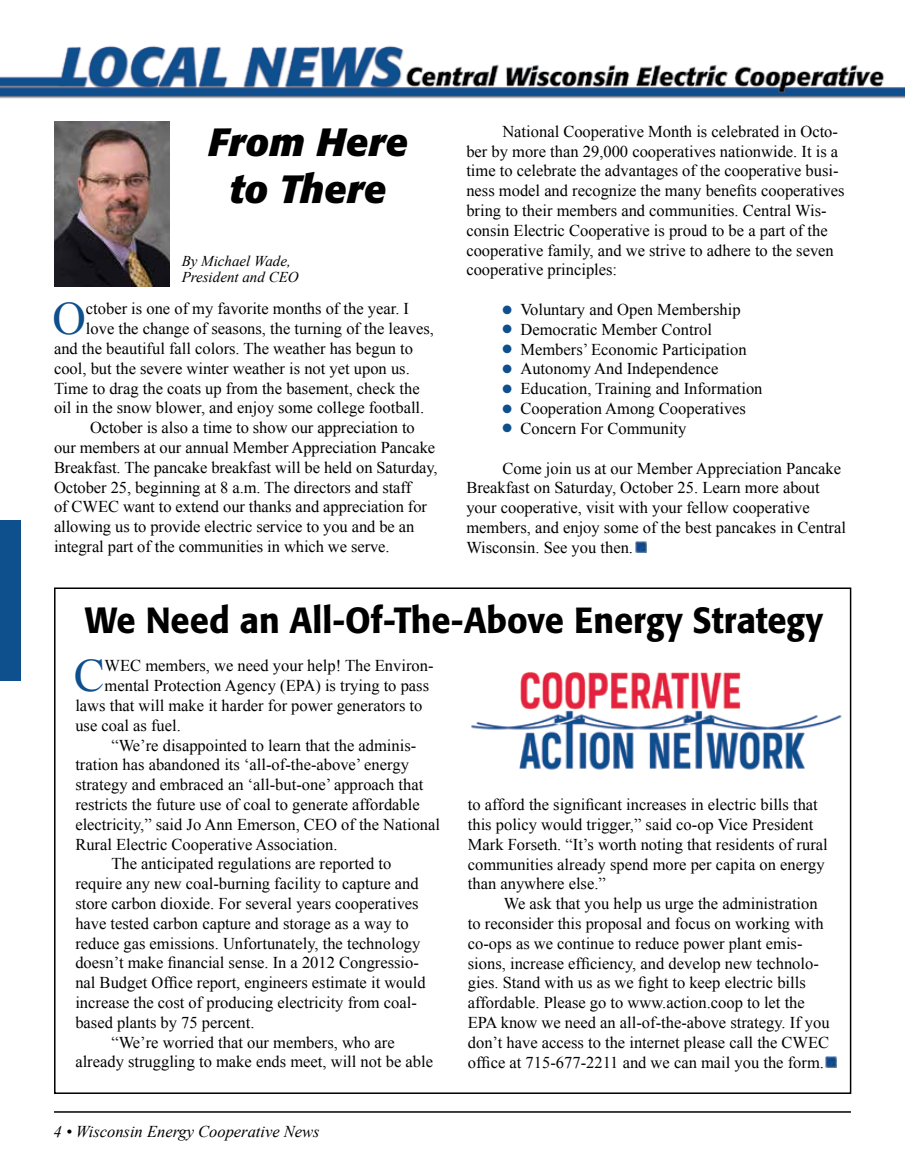
<style>
.page{position:relative;width:905px;height:1175px;background:#fff}
.page>*{position:absolute;margin:0;border:0;box-sizing:border-box;transform-origin:0 0}
.t1{font:46.35px "Times New Roman";color:#0e4f8e}
.t2{font:italic 700 39px/46.8px "Formata";color:#000;text-align:center}
.t3{font:500 36px "Formata";color:#000;scale:.95 1}
.t4{font:16.5px/19.8px "Times New Roman";color:#000}
.t5{font:italic 16.5px "Times New Roman";color:#000}
.t6{font:italic 15px/16.5px "Times New Roman";color:#000}
.s1{color:#0e4f8e}
</style>
<div class="page">
<img style="left:0;top:46px;width:904px;height:76px">
<hr style="left:54px;top:1111px;width:796px;height:1px;background:#000">
<div style="left:0;top:520px;width:20px;height:160px;background:#0e4f8e"></div>
<img style="left:54px;top:122px;width:116px;height:165px">
<img style="left:471px;top:672px;width:371px;height:98px">
<svg style="left:636px;top:541px;width:10px;height:11px"></svg>
<svg style="left:826px;top:1057px;width:10px;height:10px"></svg>
<p class="t2" style="left:208px;top:119px;width:201px">From Here to There</p>
<p class="t6" style="left:182px;top:252px;width:118px">By Michael Wade,<br>President and CEO</p>
<p class="t1" style="left:52px;top:287px;width:35px">O</p>
<p class="t4" style="left:86px;top:299px;width:325px">ctober is one of my favorite months of the year. I</p>
<p class="t4" style="left:86px;top:318px;width:349px">love the change of seasons, the turning of the leaves,</p>
<p class="t4" style="left:54px;top:338px;width:360px">and the beautiful fall colors. The weather has begun to</p>
<p class="t4" style="left:54px;top:358px;width:357px">cool, but the severe winter weather is not yet upon us.</p>
<p class="t4" style="left:54px;top:378px;width:367px">Time to drag the coats up from the basement, check the</p>
<p class="t4" style="left:54px;top:398px;width:372px">oil in the snow blower, and enjoy some college football.</p>
<p class="t4" style="left:90px;top:417px;width:326px">October is also a time to show our appreciation to</p>
<p class="t4" style="left:54px;top:437px;width:383px">our members at our annual Member Appreciation Pancake</p>
<p class="t4" style="left:54px;top:457px;width:385px">Breakfast. The pancake breakfast will be held on Saturday,</p>
<p class="t4" style="left:54px;top:477px;width:358px">October 25, beginning at 8 a.m. The directors and staff</p>
<p class="t4" style="left:54px;top:497px;width:374px">of CWEC want to extend our thanks and appreciation for</p>
<p class="t4" style="left:54px;top:516px;width:362px">allowing us to provide electric service to you and be an</p>
<p class="t4" style="left:54px;top:536px;width:337px">integral part of the communities in which we serve.</p>
<p class="t4" style="left:466px;top:121px;width:380px;text-indent:36px">National Cooperative Month is celebrated in Octo&shy;ber by more than 29,000 cooperatives nationwide. It is a time to celebrate the advantages of the cooperative busi&shy;ness model and recognize the many benefits cooperatives bring to their members and communities. Central Wis&shy;consin Electric Cooperative is proud to be a part of the cooperative family, and we strive to adhere to the seven cooperative principles:</p>
<p class="t4" style="left:502px;top:299px;width:240px"><span class="s1">●</span> Voluntary and Open Membership</p>
<p class="t4" style="left:502px;top:319px;width:211px"><span class="s1">●</span> Democratic Member Control</p>
<p class="t4" style="left:502px;top:339px;width:246px"><span class="s1">●</span> Members’ Economic Participation</p>
<p class="t4" style="left:502px;top:359px;width:217px"><span class="s1">●</span> Autonomy And Independence</p>
<p class="t4" style="left:502px;top:378px;width:261px"><span class="s1">●</span> Education, Training and Information</p>
<p class="t4" style="left:502px;top:398px;width:245px"><span class="s1">●</span> Cooperation Among Cooperatives</p>
<p class="t4" style="left:502px;top:418px;width:185px"><span class="s1">●</span> Concern For Community</p>
<p class="t4" style="left:466px;top:458px;width:381px;text-indent:36px">Come join us at our Member Appreciation Pancake Breakfast on Saturday, October 25. Learn more about your cooperative, visit with your fellow cooperative members, and enjoy some of the best pancakes in Central Wisconsin. See you then.</p>
<p class="t3" style="left:85px;top:598px;width:778px">We Need an All-Of-The-Above Energy Strategy</p>
<p class="t1" style="left:74px;top:644px;width:32px">C</p>
<p class="t4" style="left:105px;top:655px;width:330px">WEC members, we need your help! The Environ-</p>
<p class="t4" style="left:105px;top:675px;width:326px">mental Protection Agency (EPA) is trying to pass</p>
<p class="t4" style="left:75px;top:695px;width:348px">laws that will make it harder for power generators to</p>
<p class="t4" style="left:75px;top:715px;width:107px">use coal as fuel.</p>
<p class="t4" style="left:111px;top:735px;width:306px">“We’re disappointed to learn that the adminis-</p>
<p class="t4" style="left:75px;top:754px;width:335px">tration has abandoned its ‘all-of-the-above’ energy</p>
<p class="t4" style="left:75px;top:774px;width:349px">strategy and embraced an ‘all-but-one’ approach that</p>
<p class="t4" style="left:75px;top:794px;width:346px">restricts the future use of coal to generate affordable</p>
<p class="t4" style="left:75px;top:814px;width:366px">electricity,” said Jo Ann Emerson, CEO of the National</p>
<p class="t4" style="left:75px;top:834px;width:264px">Rural Electric Cooperative Association.</p>
<p class="t4" style="left:111px;top:853px;width:281px">The anticipated regulations are reported to</p>
<p class="t4" style="left:75px;top:873px;width:345px">require any new coal-burning facility to capture and</p>
<p class="t4" style="left:75px;top:893px;width:345px">store carbon dioxide. For several years cooperatives</p>
<p class="t4" style="left:75px;top:913px;width:335px">have tested carbon capture and storage as a way to</p>
<p class="t4" style="left:75px;top:933px;width:346px">reduce gas emissions. Unfortunately, the technology</p>
<p class="t4" style="left:75px;top:952px;width:345px">doesn’t make financial sense. In a 2012 Congressio-</p>
<p class="t4" style="left:75px;top:972px;width:352px">nal Budget Office report, engineers estimate it would</p>
<p class="t4" style="left:75px;top:992px;width:343px">increase the cost of producing electricity from coal-</p>
<p class="t4" style="left:75px;top:1012px;width:181px">based plants by 75 percent.</p>
<p class="t4" style="left:111px;top:1032px;width:285px">“We’re worried that our members, who are</p>
<p class="t4" style="left:75px;top:1051px;width:359px">already struggling to make ends meet, will not be able</p>
<p class="t5" style="left:54px;top:1120px;width:267px">4 • Wisconsin Energy Cooperative News</p>
<p class="t4" style="left:468px;top:794px;width:351px">to afford the significant increases in electric bills that</p>
<p class="t4" style="left:468px;top:814px;width:347px">this policy would trigger,” said co-op Vice President</p>
<p class="t4" style="left:468px;top:834px;width:361px">Mark Forseth. “It’s worth noting that residents of rural</p>
<p class="t4" style="left:468px;top:854px;width:358px">communities already spend more per capita on energy</p>
<p class="t4" style="left:468px;top:873px;width:139px">than anywhere else.”</p>
<p class="t4" style="left:504px;top:893px;width:315px">We ask that you help us urge the administration</p>
<p class="t4" style="left:468px;top:913px;width:357px">to reconsider this proposal and focus on working with</p>
<p class="t4" style="left:468px;top:933px;width:336px">co-ops as we continue to reduce power plant emis-</p>
<p class="t4" style="left:468px;top:953px;width:352px">sions, increase efficiency, and develop new technolo-</p>
<p class="t4" style="left:468px;top:972px;width:339px">gies. Stand with us as we fight to keep electric bills</p>
<p class="t4" style="left:468px;top:992px;width:338px">affordable. Please go to www.action.coop to let the</p>
<p class="t4" style="left:468px;top:1012px;width:363px">EPA know we need an all-of-the-above strategy. If you</p>
<p class="t4" style="left:468px;top:1032px;width:363px">don’t have access to the internet please call the CWEC</p>
<p class="t4" style="left:468px;top:1052px;width:357px">office at 715-677-2211 and we can mail you the form.</p>
</div>
